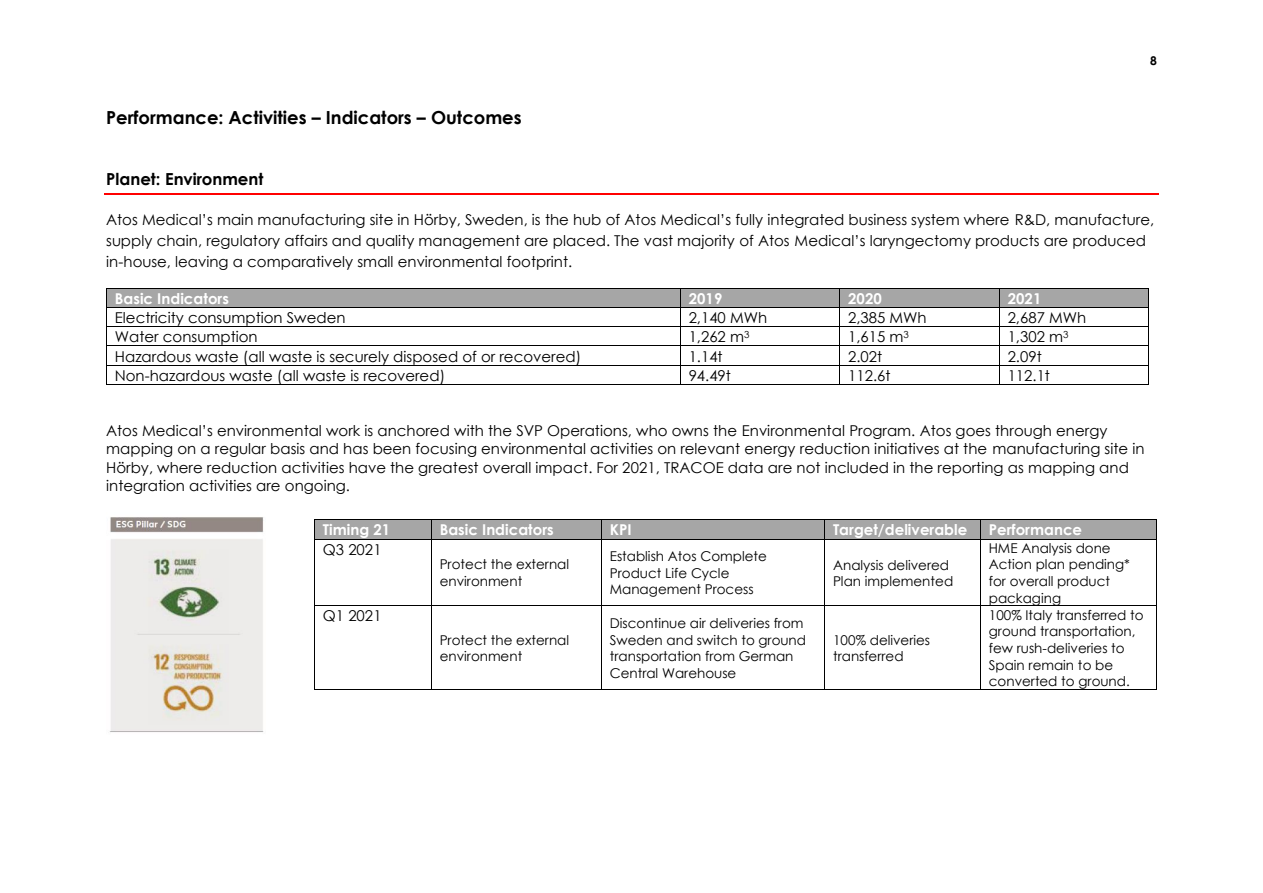
<style>
.page{position:relative;width:1263px;height:893px;background:#fff}
.page>*{position:absolute;margin:0;border:0;box-sizing:border-box;transform-origin:0 0}
.t1{font:700 18px "Century Gothic";color:#000}
.t2{font:700 16.5px "Century Gothic";color:#000}
.t3{font:15px/18.5px "Century Gothic";color:#000}
.t4{font:700 15px "Century Gothic";color:#fff}
.t5{font:13.5px/16.5px "Century Gothic";color:#000}
.t6{font:700 12px "Century Gothic";color:#000}
</style>
<div class="page">
<hr style="left:104px;top:194px;width:1055px;height:1px;background:#f00">
<div style="left:107px;top:289px;width:573px;height:18px;background:#a6a6a6"></div>
<div style="left:681px;top:289px;width:159px;height:18px;background:#a6a6a6"></div>
<div style="left:840px;top:289px;width:159px;height:18px;background:#a6a6a6"></div>
<div style="left:1000px;top:289px;width:148px;height:18px;background:#a6a6a6"></div>
<hr style="left:107px;top:288px;width:573px;height:1px;background:#000">
<hr style="left:681px;top:288px;width:158px;height:1px;background:#000">
<hr style="left:840px;top:288px;width:159px;height:1px;background:#000">
<hr style="left:1000px;top:288px;width:148px;height:1px;background:#000">
<hr style="left:107px;top:307px;width:573px;height:1px;background:#000">
<hr style="left:681px;top:307px;width:158px;height:1px;background:#000">
<hr style="left:840px;top:307px;width:159px;height:1px;background:#000">
<hr style="left:1000px;top:307px;width:148px;height:1px;background:#000">
<hr style="left:107px;top:326px;width:573px;height:1px;background:#000">
<hr style="left:681px;top:326px;width:158px;height:1px;background:#000">
<hr style="left:840px;top:326px;width:159px;height:1px;background:#000">
<hr style="left:1000px;top:326px;width:148px;height:1px;background:#000">
<hr style="left:107px;top:345px;width:573px;height:1px;background:#000">
<hr style="left:681px;top:345px;width:158px;height:1px;background:#000">
<hr style="left:840px;top:345px;width:159px;height:1px;background:#000">
<hr style="left:1000px;top:345px;width:148px;height:1px;background:#000">
<hr style="left:107px;top:365px;width:573px;height:1px;background:#000">
<hr style="left:681px;top:365px;width:158px;height:1px;background:#000">
<hr style="left:840px;top:365px;width:159px;height:1px;background:#000">
<hr style="left:1000px;top:365px;width:148px;height:1px;background:#000">
<svg style="left:106px;top:288px;width:1px;height:97px"></svg>
<hr style="left:107px;top:384px;width:573px;height:1px;background:#000">
<svg style="left:680px;top:288px;width:1px;height:97px"></svg>
<hr style="left:681px;top:384px;width:158px;height:1px;background:#000">
<svg style="left:839px;top:288px;width:1px;height:97px"></svg>
<hr style="left:840px;top:384px;width:159px;height:1px;background:#000">
<svg style="left:999px;top:288px;width:1px;height:97px"></svg>
<hr style="left:1000px;top:384px;width:148px;height:1px;background:#000">
<svg style="left:1148px;top:288px;width:1px;height:97px"></svg>
<img style="left:109px;top:517px;width:155px;height:215px">
<div style="left:315px;top:520px;width:116px;height:19px;background:#a6a6a6"></div>
<div style="left:432px;top:520px;width:169px;height:19px;background:#a6a6a6"></div>
<div style="left:602px;top:520px;width:223px;height:19px;background:#a6a6a6"></div>
<div style="left:825px;top:520px;width:155px;height:19px;background:#a6a6a6"></div>
<div style="left:981px;top:520px;width:175px;height:19px;background:#a6a6a6"></div>
<hr style="left:315px;top:520px;width:116px;height:1px;background:#000">
<hr style="left:432px;top:520px;width:169px;height:1px;background:#000">
<hr style="left:602px;top:520px;width:223px;height:1px;background:#000">
<hr style="left:825px;top:520px;width:155px;height:1px;background:#000">
<hr style="left:981px;top:520px;width:175px;height:1px;background:#000">
<svg style="left:314px;top:520px;width:1px;height:19px"></svg>
<hr style="left:315px;top:539px;width:116px;height:1px;background:#000">
<svg style="left:431px;top:520px;width:1px;height:19px"></svg>
<hr style="left:432px;top:539px;width:169px;height:1px;background:#000">
<svg style="left:601px;top:520px;width:1px;height:19px"></svg>
<hr style="left:602px;top:539px;width:223px;height:1px;background:#000">
<hr style="left:825px;top:539px;width:155px;height:1px;background:#000">
<svg style="left:980px;top:520px;width:1px;height:19px"></svg>
<hr style="left:981px;top:539px;width:175px;height:1px;background:#000">
<svg style="left:1156px;top:520px;width:1px;height:19px"></svg>
<hr style="left:314px;top:539px;width:1px;height:67px;background:#000">
<hr style="left:431px;top:539px;width:1px;height:67px;background:#000">
<hr style="left:601px;top:539px;width:1px;height:67px;background:#000">
<hr style="left:825px;top:539px;width:1px;height:67px;background:#000">
<hr style="left:980px;top:539px;width:1px;height:67px;background:#000">
<hr style="left:1156px;top:539px;width:1px;height:67px;background:#000">
<hr style="left:315px;top:606px;width:116px;height:1px;background:#000">
<hr style="left:432px;top:606px;width:169px;height:1px;background:#000">
<hr style="left:602px;top:606px;width:223px;height:1px;background:#000">
<hr style="left:825px;top:606px;width:155px;height:1px;background:#000">
<hr style="left:981px;top:606px;width:175px;height:1px;background:#000">
<hr style="left:314px;top:606px;width:1px;height:83px;background:#000">
<hr style="left:315px;top:689px;width:116px;height:1px;background:#000">
<hr style="left:431px;top:606px;width:1px;height:83px;background:#000">
<hr style="left:432px;top:689px;width:169px;height:1px;background:#000">
<hr style="left:601px;top:606px;width:1px;height:83px;background:#000">
<hr style="left:602px;top:689px;width:223px;height:1px;background:#000">
<hr style="left:825px;top:606px;width:1px;height:83px;background:#000">
<hr style="left:825px;top:689px;width:155px;height:1px;background:#000">
<hr style="left:980px;top:606px;width:1px;height:83px;background:#000">
<hr style="left:981px;top:689px;width:175px;height:1px;background:#000">
<hr style="left:1156px;top:606px;width:1px;height:83px;background:#000">
<h1 class="t1" style="left:106px;top:106px;width:417px">Performance: Activities – Indicators – Outcomes</h1>
<p class="t6" style="left:1150px;top:53px;width:8px">8</p>
<h2 class="t2" style="left:106px;top:169px;width:159px">Planet: Environment</h2>
<p class="t3" style="left:106px;top:208px;width:1050px;line-height:21.1px">Atos Medical’s main manufacturing site in Hörby, Sweden, is the hub of Atos Medical’s fully integrated business system where R&amp;D, manufacture, supply chain, regulatory affairs and quality management are placed. The vast majority of Atos Medical’s laryngectomy products are produced in-house, leaving a comparatively small environmental footprint.</p>
<p class="t4" style="left:115px;top:289px;width:116px">Basic Indicators</p>
<p class="t4" style="left:689px;top:289px;width:35px">2019</p>
<p class="t4" style="left:848px;top:289px;width:35px">2020</p>
<p class="t4" style="left:1008px;top:289px;width:35px">2021</p>
<p class="t3" style="left:115px;top:308px;width:232px">Electricity consumption Sweden</p>
<p class="t3" style="left:689px;top:308px;width:80px">2,140 MWh</p>
<p class="t3" style="left:848px;top:308px;width:80px">2,385 MWh</p>
<p class="t3" style="left:1008px;top:308px;width:80px">2,687 MWh</p>
<p class="t3" style="left:115px;top:327px;width:144px">Water consumption</p>
<p class="t3" style="left:689px;top:327px;width:62px">1,262 m<sup>3</sup></p>
<p class="t3" style="left:848px;top:327px;width:62px">1,615 m<sup>3</sup></p>
<p class="t3" style="left:1008px;top:327px;width:62px">1,302 m<sup>3</sup></p>
<p class="t3" style="left:115px;top:346px;width:468px">Hazardous waste (all waste is securely disposed of or recovered)</p>
<p class="t3" style="left:689px;top:346px;width:36px">1.14t</p>
<p class="t3" style="left:848px;top:346px;width:36px">2.02t</p>
<p class="t3" style="left:1008px;top:346px;width:36px">2.09t</p>
<p class="t3" style="left:115px;top:365px;width:332px">Non-hazardous waste (all waste is recovered)</p>
<p class="t3" style="left:689px;top:365px;width:44px">94.49t</p>
<p class="t3" style="left:848px;top:365px;width:44px">112.6t</p>
<p class="t3" style="left:1008px;top:365px;width:44px">112.1t</p>
<p class="t3" style="left:106px;top:421px;width:1040px">Atos Medical’s environmental work is anchored with the SVP Operations, who owns the Environmental Program. Atos goes through energy mapping on a regular basis and has been focusing environmental activities on relevant energy reduction initiatives at the manufacturing site in Hörby, where reduction activities have the greatest overall impact. For 2021, TRACOE data are not included in the reporting as mapping and integration activities are ongoing.</p>
<p class="t4" style="left:323px;top:520px;width:69px">Timing 21</p>
<p class="t4" style="left:440px;top:520px;width:116px">Basic Indicators</p>
<p class="t4" style="left:610px;top:520px;width:24px">KPI</p>
<p class="t4" style="left:833px;top:520px;width:136px">Target/deliverable</p>
<p class="t4" style="left:989px;top:520px;width:95px">Performance</p>
<p class="t3" style="left:323px;top:539px;width:60px">Q3 2021</p>
<p class="t5" style="left:440px;top:556px;width:131px">Protect the external environment</p>
<p class="t5" style="left:610px;top:548px;width:159px">Establish Atos Complete<br>Product Life Cycle<br>Management Process</p>
<p class="t5" style="left:833px;top:556px;width:118px">Analysis delivered</p>
<p class="t5" style="left:989px;top:539px;width:123px">HME Analysis done</p>
<p class="t5" style="left:989px;top:556px;width:143px">Action plan pending* for overall product packaging</p>
<p class="t5" style="left:833px;top:572px;width:122px">Plan implemented</p>
<p class="t3" style="left:323px;top:606px;width:60px">Q1 2021</p>
<p class="t5" style="left:440px;top:631px;width:131px">Protect the external environment</p>
<p class="t5" style="left:610px;top:614px;width:198px">Discontinue air deliveries from<br>Sweden and switch to ground transportation from German<br>Central Warehouse</p>
<p class="t5" style="left:833px;top:631px;width:99px">100% deliveries transferred</p>
<p class="t5" style="left:989px;top:606px;width:156px">100% Italy transferred to ground transportation, few rush-deliveries to<br>Spain remain to be converted to ground.</p>
</div>
